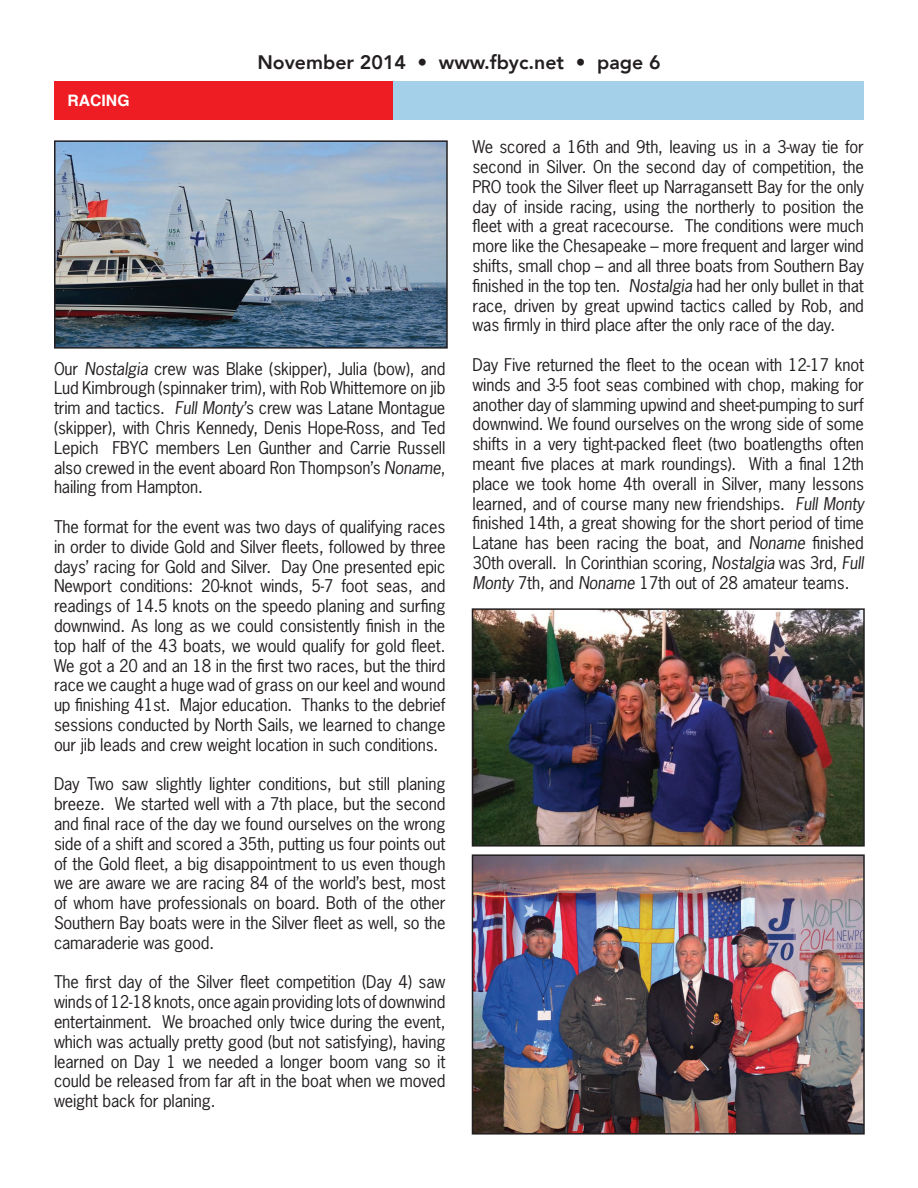
<style>
.page{position:relative;width:918px;height:1188px;background:#fff}
.page>*{position:absolute;margin:0;border:0;box-sizing:border-box;transform-origin:0 0}
.t1{font:800 19.5px "Avenir";color:#231f20}
.t2{font:16.5px/19.8px "News Gothic Std";letter-spacing:-.01em;color:#231f20;text-align:justify}
.t3{font:700 15.75px "Helvetica";color:#fff}
.s1{font-style:italic}
</style>
<div class="page">
<div style="left:393px;top:81px;width:471px;height:39px;background:#a4d0e9"></div>
<div style="left:54px;top:81px;width:339px;height:39px;background:#ee1d23"></div>
<img style="left:475px;top:857px;width:387px;height:275px">
<div style="left:472px;top:854px;width:393px;height:281px;border:2px solid #231f20"></div>
<img style="left:57px;top:143px;width:388px;height:203px">
<div style="left:54px;top:140px;width:394px;height:209px;border:2px solid #231f20"></div>
<img style="left:475px;top:611px;width:387px;height:233px">
<div style="left:472px;top:608px;width:393px;height:239px;border:2px solid #231f20"></div>
<p class="t3" style="left:68px;top:94px;width:64px">RACING</p>
<p class="t1" style="left:257px;top:50px;width:405px">November 2014 • www.fbyc.net • page 6</p>
<p class="t2" style="left:54px;top:358px;width:393px">Our <span class="s1">Nostalgia</span> crew was Blake (skipper), Julia (bow), and Lud Kimbrough (spinnaker trim), with Rob Whittemore on jib trim and tactics. <span class="s1">Full Monty’</span>s crew was Latane Montague (skipper), with Chris Kennedy, Denis Hope-Ross, and Ted Lepich FBYC members Len Gunther and Carrie Russell also crewed in the event aboard Ron Thompson’s <span class="s1">Noname</span>, hailing from Hampton.</p>
<p class="t2" style="left:54px;top:517px;width:393px">The format for the event was two days of qualifying races in order to divide Gold and Silver fleets, followed by three days’ racing for Gold and Silver. Day One presented epic Newport conditions: 20-knot winds, 5-7 foot seas, and readings of 14.5 knots on the speedo planing and surfing downwind. As long as we could consistently finish in the top half of the 43 boats, we would qualify for gold fleet.<br>We got a 20 and an 18 in the first two races, but the third race we caught a huge wad of grass on our keel and wound up finishing 41st. Major education. Thanks to the debrief sessions conducted by North Sails, we learned to change our jib leads and crew weight location in such conditions.</p>
<p class="t2" style="left:54px;top:774px;width:393px">Day Two saw slightly lighter conditions, but still planing breeze. We started well with a 7th place, but the second and final race of the day we found ourselves on the wrong side of a shift and scored a 35th, putting us four points out of the Gold fleet, a big disappointment to us even though we are aware we are racing 84 of the world’s best, most of whom have professionals on board. Both of the other Southern Bay boats were in the Silver fleet as well, so the camaraderie was good.</p>
<p class="t2" style="left:54px;top:972px;width:393px">The first day of the Silver fleet competition (Day 4) saw winds of 12-18 knots, once again providing lots of downwind entertainment. We broached only twice during the event, which was actually pretty good (but not satisfying), having learned on Day 1 we needed a longer boom vang so it could be released from far aft in the boat when we moved weight back for planing.</p>
<p class="t2" style="left:472px;top:137px;width:393px">We scored a 16th and 9th, leaving us in a 3-way tie for second in Silver. On the second day of competition, the PRO took the Silver fleet up Narragansett Bay for the only day of inside racing, using the northerly to position the fleet with a great racecourse. The conditions were much more like the Chesapeake – more frequent and larger wind shifts, small chop – and all three boats from Southern Bay finished in the top ten. <span class="s1">Nostalgia</span> had her only bullet in that race, driven by great upwind tactics called by Rob, and was firmly in third place after the only race of the day.</p>
<p class="t2" style="left:472px;top:355px;width:393px">Day Five returned the fleet to the ocean with 12-17 knot winds and 3-5 foot seas combined with chop, making for another day of slamming upwind and sheet-pumping to surf downwind. We found ourselves on the wrong side of some shifts in a very tight-packed fleet (two boatlengths often meant five places at mark roundings). With a final 12th place we took home 4th overall in Silver, many lessons learned, and of course many new friendships. <span class="s1">Full Monty </span>finished 14th, a great showing for the short period of time Latane has been racing the boat, and <span class="s1">Noname</span> finished 30th overall. In Corinthian scoring, <span class="s1">Nostalgia</span> was 3rd, <span class="s1">Full Monty</span> 7th, and <span class="s1">Noname</span> 17th out of 28 amateur teams.</p>
</div>
